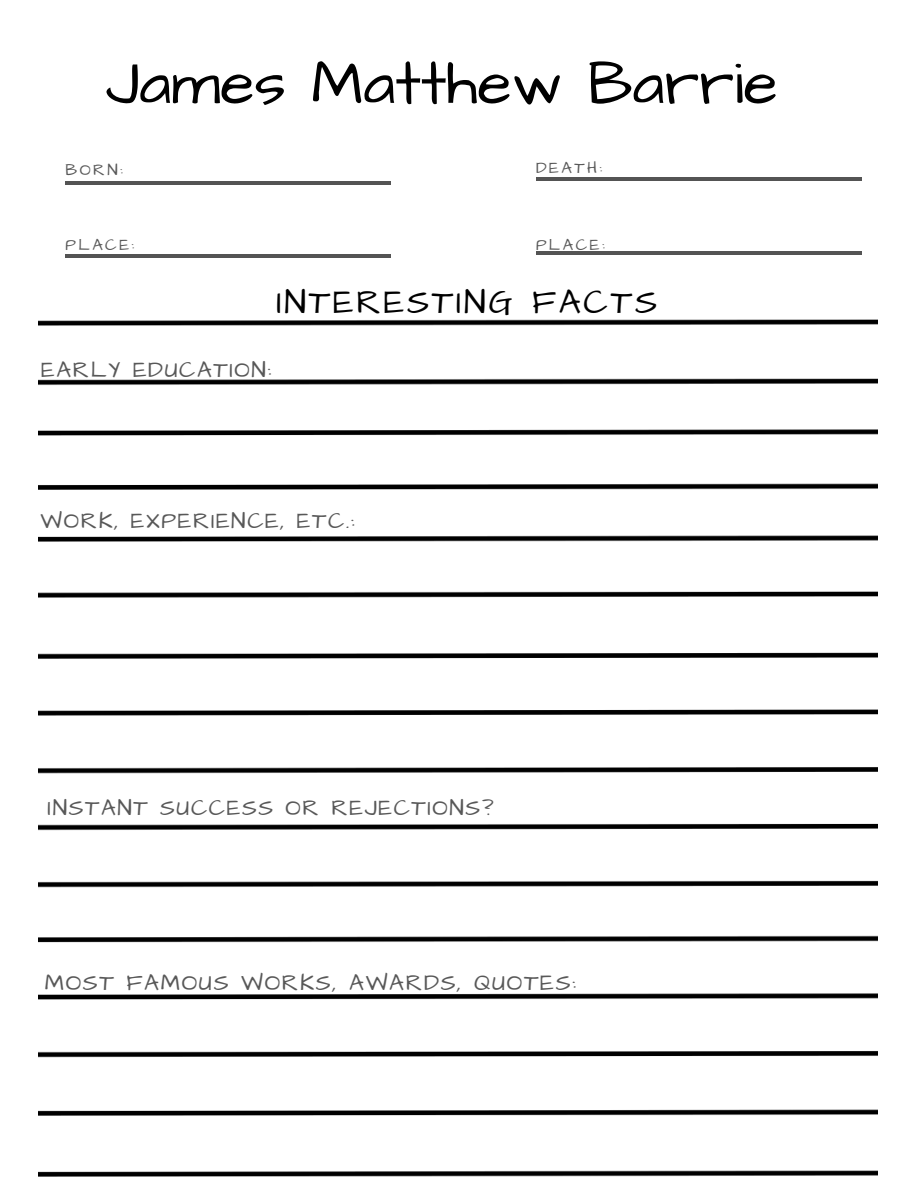
<style>
.page{position:relative;width:918px;height:1188px;background:#fff}
.page>*{position:absolute;margin:0;border:0;box-sizing:border-box;transform-origin:0 0}
.t1{font:63px "Architects Daughter";color:#000}
.t2{font:34.5px "Architects Daughter";letter-spacing:.08em;color:#000}
.t3{font:23.25px "Architects Daughter";letter-spacing:.07em;color:#585858}
.t4{font:22.95px "Architects Daughter";letter-spacing:.07em;color:#585858}
.t5{font:16.5px "Architects Daughter";letter-spacing:.15em;color:#585858}
</style>
<div class="page">
<hr style="left:66px;top:181px;width:325px;height:4px;background:#545454">
<hr style="left:536px;top:178px;width:325px;height:3px;background:#545454">
<hr style="left:66px;top:254px;width:325px;height:4px;background:#545454">
<hr style="left:536px;top:251px;width:325px;height:3px;background:#545454">
<img style="left:39px;top:319px;width:838px;height:858px">
<p class="t1" style="left:106px;top:41px;width:673px">James Matthew Barrie</p>
<p class="t5" style="left:66px;top:158px;width:59px">BORN:</p>
<p class="t5" style="left:536px;top:157px;width:68px">DEATH:</p>
<p class="t5" style="left:66px;top:234px;width:70px">PLACE:</p>
<p class="t5" style="left:536px;top:234px;width:70px">PLACE:</p>
<p class="t2" style="left:276px;top:279px;width:382px">INTERESTING FACTS</p>
<p class="t4" style="left:41px;top:354px;width:232px">EARLY EDUCATION:</p>
<p class="t4" style="left:41px;top:505px;width:316px">WORK, EXPERIENCE, ETC.:</p>
<p class="t4" style="left:48px;top:793px;width:448px">INSTANT SUCCESS OR REJECTIONS?</p>
<p class="t3" style="left:45px;top:967px;width:533px">MOST FAMOUS WORKS, AWARDS, QUOTES:</p>
</div>
